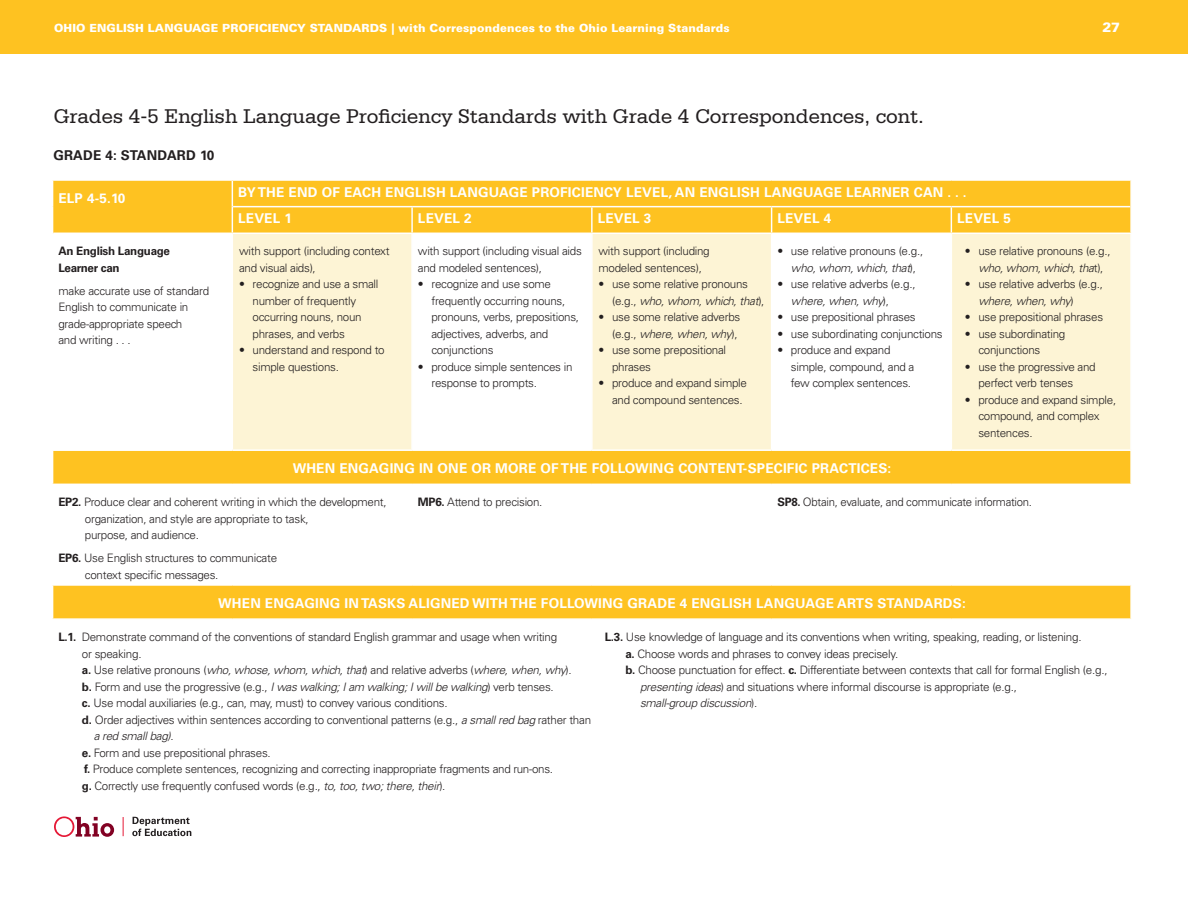
<style>
.page{position:relative;width:1188px;height:918px;background:#fff}
.page>*{position:absolute;margin:0;border:0;box-sizing:border-box;transform-origin:0 0}
.t1{font:21px "Serifa Std";letter-spacing:-.01em;color:#231f20}
.t2{font:700 13.5px/26.5px "Univers LT Std";letter-spacing:.015em;color:#fff}
.t3{font:700 13.5px "Univers LT Std";letter-spacing:.015em;color:#231f20}
.t4{font:900 13.5px "Univers LT Std";color:#fff}
.t5{font:300 11.7px/16.5px "Univers LT Std";letter-spacing:-.025em;color:#231f20}
.t6{font:italic 300 11.7px "Univers LT Std";letter-spacing:-.025em;color:#231f20}
.t7{font:700 11.7px/16.5px "Univers LT Std";letter-spacing:-.025em;color:#231f20}
.t8{font:900 11.25px "Univers LT Std";letter-spacing:.01em;color:#fff}
.s1{font-style:italic}
.s2{font-weight:700}
.s3{font-style:normal}
</style>
<div class="page">
<div style="left:0;top:0;width:1188px;height:54px;background:#fec221"></div>
<svg style="left:54px;top:816px;width:60px;height:21px"></svg>
<svg style="left:123px;top:817px;width:1px;height:19px"></svg>
<svg style="left:132px;top:817px;width:59px;height:19px"></svg>
<svg style="left:53px;top:181px;width:1077px;height:437px;fill:#fec221"></svg>
<svg style="left:233px;top:234px;width:897px;height:215px;fill:#fdf4d5"></svg>
<div style="left:53px;top:484px;width:359px;height:101px;background:#fff"></div>
<svg style="left:413px;top:485px;width:717px;height:99px"></svg>
<hr style="left:233px;top:206px;width:179px;height:1px;background:#fff">
<hr style="left:412px;top:206px;width:180px;height:1px;background:#fff">
<hr style="left:592px;top:206px;width:180px;height:1px;background:#fff">
<hr style="left:772px;top:206px;width:179px;height:1px;background:#fff">
<hr style="left:951px;top:206px;width:179px;height:1px;background:#fff">
<hr style="left:53px;top:233px;width:179px;height:1px;background:#fff">
<hr style="left:232px;top:233px;width:180px;height:1px;background:#fff">
<hr style="left:412px;top:233px;width:180px;height:1px;background:#fff">
<hr style="left:592px;top:233px;width:180px;height:1px;background:#fff">
<hr style="left:772px;top:233px;width:179px;height:1px;background:#fff">
<hr style="left:951px;top:233px;width:181px;height:1px;background:#fff">
<svg style="left:232px;top:181px;width:1px;height:52px"></svg>
<hr style="left:411px;top:207px;width:2px;height:26px;background:#fff">
<hr style="left:591px;top:207px;width:2px;height:26px;background:#fff">
<svg style="left:771px;top:207px;width:1px;height:26px"></svg>
<svg style="left:951px;top:207px;width:1px;height:26px"></svg>
<hr style="left:232px;top:234px;width:1px;height:215px;background:#fff">
<hr style="left:411px;top:234px;width:2px;height:215px;background:#fff">
<hr style="left:591px;top:234px;width:2px;height:215px;background:#fff">
<hr style="left:771px;top:234px;width:1px;height:215px;background:#fff">
<hr style="left:951px;top:234px;width:1px;height:215px;background:#fff">
<hr style="left:411px;top:485px;width:2px;height:99px;background:#fff">
<hr style="left:771px;top:485px;width:1px;height:99px;background:#fff">
<hr style="left:52px;top:449px;width:180px;height:2px;background:#fff">
<hr style="left:232px;top:449px;width:180px;height:2px;background:#fff">
<hr style="left:412px;top:449px;width:180px;height:2px;background:#fff">
<hr style="left:592px;top:449px;width:180px;height:2px;background:#fff">
<hr style="left:772px;top:449px;width:179px;height:2px;background:#fff">
<hr style="left:951px;top:449px;width:181px;height:2px;background:#fff">
<hr style="left:412px;top:484px;width:180px;height:1px;background:#fff">
<hr style="left:592px;top:484px;width:180px;height:1px;background:#fff">
<hr style="left:772px;top:484px;width:179px;height:1px;background:#fff">
<hr style="left:951px;top:484px;width:181px;height:1px;background:#fff">
<hr style="left:52px;top:584px;width:180px;height:2px;background:#fff">
<hr style="left:232px;top:584px;width:180px;height:2px;background:#fff">
<hr style="left:412px;top:584px;width:180px;height:2px;background:#fff">
<hr style="left:592px;top:584px;width:180px;height:2px;background:#fff">
<hr style="left:772px;top:584px;width:179px;height:2px;background:#fff">
<hr style="left:951px;top:584px;width:181px;height:2px;background:#fff">
<p class="t8" style="left:54px;top:21px;width:677px">OHIO ENGLISH LANGUAGE PROFICIENCY STANDARDS | with Correspondences to the Ohio Learning Standards</p>
<p class="t4" style="left:1103px;top:19px;width:19px">27</p>
<h1 class="t1" style="left:53px;top:104px;width:872px">Grades 4-5 English Language Proficiency Standards with Grade 4 Correspondences, cont.</h1>
<p class="t3" style="left:53px;top:147px;width:163px">GRADE 4: STANDARD 10</p>
<p class="t2" style="left:58px;top:185px;width:69px">ELP 4-5.10</p>
<p class="t2" style="left:238px;top:179px;width:730px">BY THE END OF EACH ENGLISH LANGUAGE PROFICIENCY LEVEL, AN ENGLISH LANGUAGE LEARNER CAN . . .<br>LEVEL 1</p>
<p class="t2" style="left:418px;top:205px;width:55px">LEVEL 2</p>
<p class="t2" style="left:598px;top:205px;width:55px">LEVEL 3</p>
<p class="t2" style="left:777px;top:205px;width:55px">LEVEL 4</p>
<p class="t2" style="left:957px;top:205px;width:55px">LEVEL 5</p>
<p class="t7" style="left:58px;top:243px;width:113px">An English Language<br>Learner can</p>
<p class="t5" style="left:58px;top:283px;width:152px">make accurate use of standard<br>English to communicate in grade-appropriate speech<br>and writing . . .</p>
<p class="t5" style="left:239px;top:243px;width:152px">with support (including context and visual aids),</p>
<p class="t5" style="left:253px;top:276px;width:127px;text-indent:-14px">• recognize and use a small number of frequently occurring nouns, noun phrases, and verbs</p>
<p class="t5" style="left:253px;top:342px;width:134px;text-indent:-14px">• understand and respond to simple questions.</p>
<p class="t5" style="left:418px;top:243px;width:165px">with support (including visual aids and modeled sentences),</p>
<p class="t5" style="left:431px;top:276px;width:149px;text-indent:-14px">• recognize and use some frequently occurring nouns, pronouns, verbs, prepositions, adjectives, adverbs, and conjunctions</p>
<p class="t5" style="left:431px;top:358px;width:143px;text-indent:-14px">• produce simple sentences in response to prompts.</p>
<p class="t5" style="left:599px;top:243px;width:113px">with support (including modeled sentences),</p>
<p class="t5" style="left:612px;top:276px;width:154px;text-indent:-14px">• use some relative pronouns (e.g., <span class="s1">who, whom, which, that</span>),</p>
<p class="t5" style="left:599px;top:309px;width:143px;text-align:right">• use some relative adverbs (e.g., <span class="s1">where, when, why</span>),</p>
<p class="t5" style="left:612px;top:342px;width:116px;text-indent:-14px">• use some prepositional phrases</p>
<p class="t5" style="left:612px;top:375px;width:136px;text-indent:-14px">• produce and expand simple and compound sentences.</p>
<p class="t5" style="left:777px;top:243px;width:147px;text-align:center">• use relative pronouns (e.g., <span class="s1">who, whom, which, that</span>),</p>
<p class="t5" style="left:791px;top:276px;width:126px;text-indent:-14px">• use relative adverbs (e.g., <span class="s1">where, when, why</span>),</p>
<p class="t5" style="left:777px;top:309px;width:140px">• use prepositional phrases</p>
<p class="t5" style="left:777px;top:325px;width:167px">• use subordinating conjunctions</p>
<p class="t5" style="left:791px;top:342px;width:125px;text-indent:-14px">• produce and expand simple, compound, and a few complex sentences.</p>
<p class="t5" style="left:965px;top:243px;width:147px;text-align:center">• use relative pronouns (e.g., <span class="s1">who, whom, which, tha</span>t),</p>
<p class="t5" style="left:978px;top:276px;width:126px;text-indent:-14px">• use relative adverbs (e.g., <span class="s1">where, when, why</span>)</p>
<p class="t5" style="left:965px;top:309px;width:140px">• use prepositional phrases</p>
<p class="t5" style="left:978px;top:325px;width:89px;text-indent:-14px">• use subordinating conjunctions</p>
<p class="t5" style="left:978px;top:358px;width:119px;text-indent:-14px">• use the progressive and perfect verb tenses</p>
<p class="t5" style="left:978px;top:391px;width:139px;text-indent:-14px">• produce and expand simple, compound, and complex sentences.</p>
<p class="t2" style="left:293px;top:456px;width:600px">WHEN ENGAGING IN ONE OR MORE OF THE FOLLOWING CONTENT-SPECIFIC PRACTICES:</p>
<p class="t5" style="left:85px;top:494px;width:303px;text-indent:-26px"><span class="s2">EP2.</span> Produce clear and coherent writing in which the development, organization, and style are appropriate to task,<br>purpose, and audience.</p>
<p class="t5" style="left:85px;top:550px;width:194px;text-indent:-26px"><span class="s2">EP6.</span> Use English structures to communicate context specific messages.</p>
<p class="t5" style="left:418px;top:494px;width:126px"><span class="s2">MP6.</span> Attend to precision.</p>
<p class="t5" style="left:777px;top:494px;width:256px"><span class="s2">SP8.</span> Obtain, evaluate, and communicate information.</p>
<p class="t2" style="left:218px;top:590px;width:749px">WHEN ENGAGING IN TASKS ALIGNED WITH THE FOLLOWING GRADE 4 ENGLISH LANGUAGE ARTS STANDARDS:</p>
<p class="t5" style="left:58px;top:629px;width:500px"><span class="s2">L.1.</span> Demonstrate command of the conventions of standard English grammar and usage when writing</p>
<p class="t5" style="left:82px;top:645px;width:61px">or speaking.</p>
<p class="t5" style="left:82px;top:662px;width:491px"><span class="s2">a.</span> Use relative pronouns (<span class="s1">who, whose, whom, which, that</span>) and relative adverbs (<span class="s1">where, when, why</span>).</p>
<p class="t5" style="left:82px;top:678px;width:473px"><span class="s2">b.</span> Form and use the progressive (e.g., <span class="s1">I was walking; I am walking; I will be walking</span>) verb tenses.</p>
<p class="t5" style="left:82px;top:695px;width:367px"><span class="s2">c.</span> Use modal auxiliaries (e.g., can, may, must) to convey various conditions.</p>
<p class="t5" style="left:82px;top:711px;width:511px"><span class="s2">d.</span> Order adjectives within sentences according to conventional patterns (e.g., <span class="s1">a small red bag</span> rather than</p>
<p class="t6" style="left:94px;top:729px;width:81px">a red small bag)<span class="s3">.</span></p>
<p class="t5" style="left:82px;top:744px;width:190px"><span class="s2">e.</span> Form and use prepositional phrases.</p>
<p class="t5" style="left:84px;top:761px;width:470px"><span class="s2">f.</span> Produce complete sentences, recognizing and correcting inappropriate fragments and run-ons.</p>
<p class="t5" style="left:82px;top:777px;width:365px"><span class="s2">g.</span> Correctly use frequently confused words (e.g., <span class="s1">to, too, two; there, their</span>).</p>
<p class="t5" style="left:605px;top:629px;width:478px"><span class="s2">L.3.</span> Use knowledge of language and its conventions when writing, speaking, reading, or listening.</p>
<p class="t5" style="left:625px;top:645px;width:274px"><span class="s2">a.</span> Choose words and phrases to convey ideas precisely.</p>
<p class="t5" style="left:625px;top:662px;width:484px"><span class="s2">b.</span> Choose punctuation for effect. <span class="s2">c.</span> Differentiate between contexts that call for formal English (e.g.,</p>
<p class="t5" style="left:640px;top:678px;width:378px"><span class="s1">presenting ideas</span>) and situations where informal discourse is appropriate (e.g.,</p>
<p class="t6" style="left:640px;top:696px;width:119px">small-group discussion<span class="s3">).</span></p>
</div>
